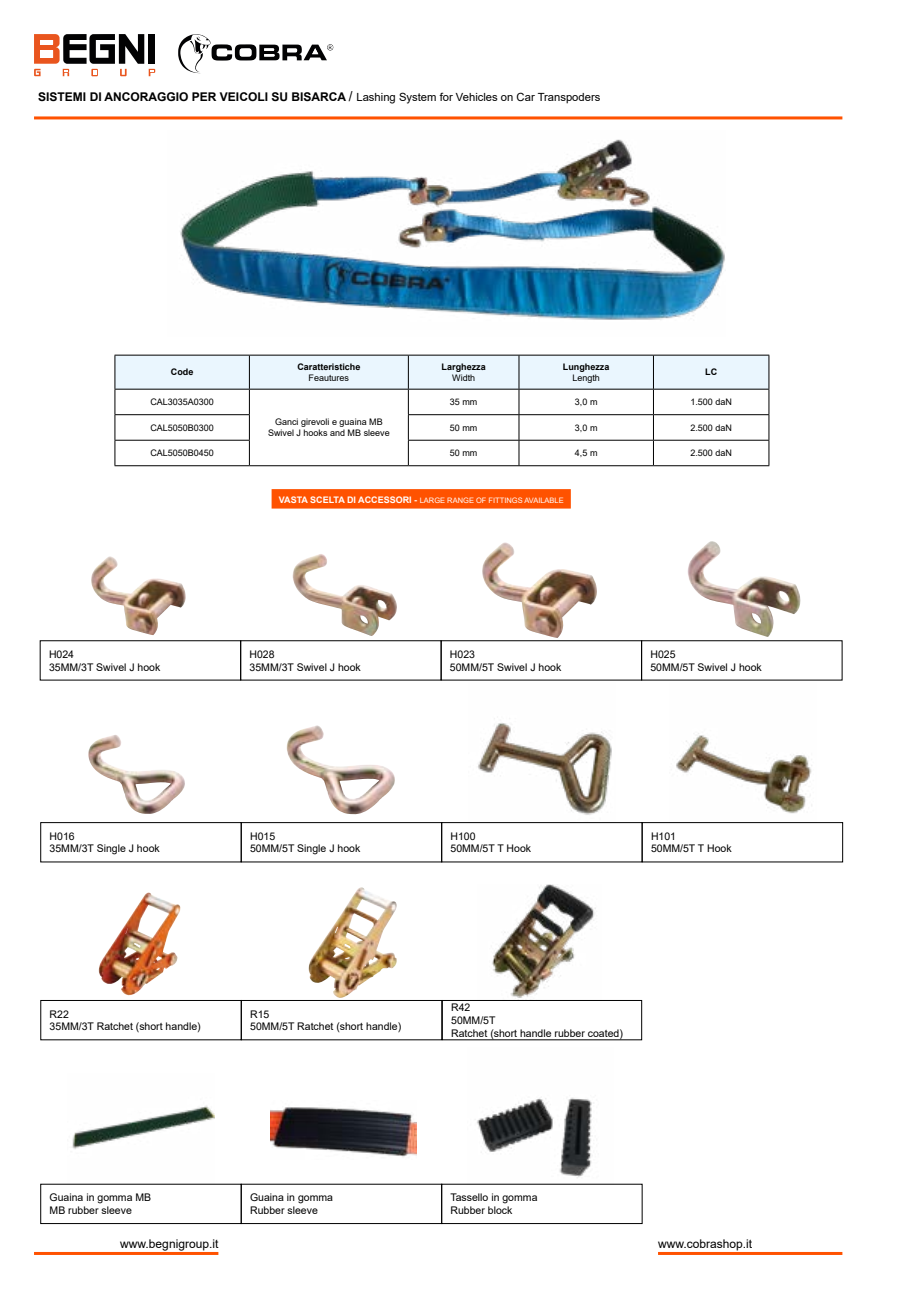
<style>
.page{position:relative;width:919px;height:1289px;background:#fff}
.page>*{position:absolute;margin:0;border:0;box-sizing:border-box;transform-origin:0 0}
.t1{font:12px "Arial";color:#000}
.t2{font:11.25px "Arial";color:#000}
.t3{font:10.5px/12.6px "Arial";color:#000}
.t4{font:9px/10.8px "Arial";color:#000;text-align:center}
.t5{font:700 9px "Arial";color:#000}
.t6{font:7.5px "Arial";color:#fff}
.s1{font-weight:700;font-size:12px}
.s2{font-size:13.5px}
.s3{font-weight:700;font-size:9px}
</style>
<div class="page">
<hr style="left:34px;top:1251px;width:184px;height:3px;background:#ff5200">
<hr style="left:658px;top:1251px;width:184px;height:3px;background:#ff5200">
<hr style="left:34px;top:116px;width:808px;height:3px;background:#ff5200">
<svg style="left:34px;top:34px;width:121px;height:42px"></svg>
<svg style="left:178px;top:34px;width:155px;height:39px"></svg>
<img style="left:180px;top:139px;width:545px;height:181px">
<img style="left:91px;top:556px;width:95px;height:79px">
<img style="left:292px;top:554px;width:105px;height:82px">
<img style="left:482px;top:542px;width:115px;height:96px">
<img style="left:88px;top:735px;width:97px;height:79px">
<img style="left:286px;top:725px;width:109px;height:89px">
<img style="left:687px;top:541px;width:114px;height:96px">
<img style="left:676px;top:733px;width:136px;height:81px">
<img style="left:478px;top:718px;width:134px;height:97px">
<img style="left:99px;top:892px;width:81px;height:104px">
<img style="left:308px;top:887px;width:89px;height:111px">
<img style="left:492px;top:884px;width:104px;height:116px">
<img style="left:72px;top:1105px;width:142px;height:44px">
<img style="left:270px;top:1107px;width:147px;height:50px">
<img style="left:477px;top:1097px;width:115px;height:81px">
<div style="left:241px;top:822px;width:201px;height:40px;border:1px solid #000"></div>
<div style="left:441px;top:822px;width:201px;height:40px;border:1px solid #000"></div>
<div style="left:641px;top:822px;width:202px;height:40px;border:1px solid #000"></div>
<div style="left:40px;top:822px;width:201px;height:40px;border:1px solid #000"></div>
<div style="left:241px;top:1000px;width:201px;height:40px;border:1px solid #000"></div>
<div style="left:40px;top:1000px;width:202px;height:40px;border:1px solid #000"></div>
<hr style="left:249px;top:465px;width:159px;height:1px;background:#000">
<hr style="left:114px;top:465px;width:135px;height:1px;background:#000">
<svg style="left:114px;top:355px;width:655px;height:110px"></svg>
<hr style="left:408px;top:465px;width:111px;height:1px;background:#000">
<hr style="left:519px;top:465px;width:134px;height:1px;background:#000">
<hr style="left:653px;top:465px;width:116px;height:1px;background:#000">
<div style="left:442px;top:1000px;width:200px;height:40px;border:1px solid #000"></div>
<div style="left:271px;top:489px;width:299px;height:19px;background:#ff5200;border:2px solid #ff5200"></div>
<p class="t2" style="left:38px;top:90px;width:563px"><span class="s1">SISTEMI DI ANCORAGGIO PER VEICOLI SU BISARCA</span> <span class="s2">/</span> Lashing System for Vehicles on Car Transpoders</p>
<p class="t5" style="left:171px;top:366px;width:24px">Code</p>
<p class="t5" style="left:297px;top:360px;width:65px">Caratteristiche</p>
<p class="t4" style="left:308px;top:372px;width:42px">Feautures</p>
<p class="t5" style="left:441px;top:360px;width:46px">Larghezza</p>
<p class="t4" style="left:452px;top:372px;width:25px">Width</p>
<p class="t5" style="left:563px;top:360px;width:48px">Lunghezza</p>
<p class="t4" style="left:572px;top:372px;width:29px">Length</p>
<p class="t5" style="left:705px;top:366px;width:13px">LC</p>
<p class="t4" style="left:150px;top:396px;width:65px">CAL3035A0300</p>
<p class="t4" style="left:450px;top:396px;width:29px">35 mm</p>
<p class="t4" style="left:575px;top:396px;width:24px">3,0 m</p>
<p class="t4" style="left:690px;top:396px;width:43px">1.500 daN</p>
<p class="t4" style="left:268px;top:417px;width:123px">Ganci girevoli e guaina MB<br>Swivel J hooks and MB sleeve</p>
<p class="t4" style="left:150px;top:422px;width:65px">CAL5050B0300</p>
<p class="t4" style="left:450px;top:422px;width:29px">50 mm</p>
<p class="t4" style="left:575px;top:422px;width:24px">3,0 m</p>
<p class="t4" style="left:690px;top:422px;width:43px">2.500 daN</p>
<p class="t4" style="left:150px;top:447px;width:65px">CAL5050B0450</p>
<p class="t4" style="left:450px;top:447px;width:29px">50 mm</p>
<p class="t4" style="left:575px;top:447px;width:24px">4,5 m</p>
<p class="t4" style="left:690px;top:447px;width:43px">2.500 daN</p>
<p class="t3" style="left:49px;top:648px;width:113px">H024<br>35MM/3T Swivel J hook</p>
<p class="t6" style="left:279px;top:495px;width:286px"><span class="s3">VASTA SCELTA DI ACCESSORI -</span> LARGE RANGE OF FITTINGS AVAILABLE</p>
<p class="t3" style="left:249px;top:648px;width:113px">H028<br>35MM/3T Swivel J hook</p>
<p class="t3" style="left:450px;top:648px;width:113px">H023<br>50MM/5T Swivel J hook</p>
<p class="t3" style="left:650px;top:648px;width:113px">H025<br>50MM/5T Swivel J hook</p>
<p class="t3" style="left:50px;top:829px;width:112px">H016<br>35MM/3T Single J hook</p>
<p class="t3" style="left:250px;top:829px;width:112px">H015<br>50MM/5T Single J hook</p>
<p class="t3" style="left:450px;top:829px;width:82px">H100<br>50MM/5T T Hook</p>
<p class="t3" style="left:651px;top:829px;width:82px">H101<br>50MM/5T T Hook</p>
<p class="t3" style="left:50px;top:1007px;width:152px">R22<br>35MM/3T Ratchet (short handle)</p>
<p class="t3" style="left:250px;top:1007px;width:152px">R15<br>50MM/5T Ratchet (short handle)</p>
<p class="t3" style="left:451px;top:1001px;width:173px">R42<br>50MM/5T<br>Ratchet (short handle rubber coated)</p>
<p class="t3" style="left:50px;top:1191px;width:103px">Guaina in gomma MB<br>MB rubber sleeve</p>
<p class="t3" style="left:250px;top:1191px;width:84px">Guaina in gomma<br>Rubber sleeve</p>
<p class="t3" style="left:450px;top:1191px;width:88px">Tassello in gomma<br>Rubber block</p>
<p class="t1" style="left:120px;top:1235px;width:100px">www.begnigroup.it</p>
<p class="t1" style="left:658px;top:1235px;width:96px">www.cobrashop.it</p>
</div>
